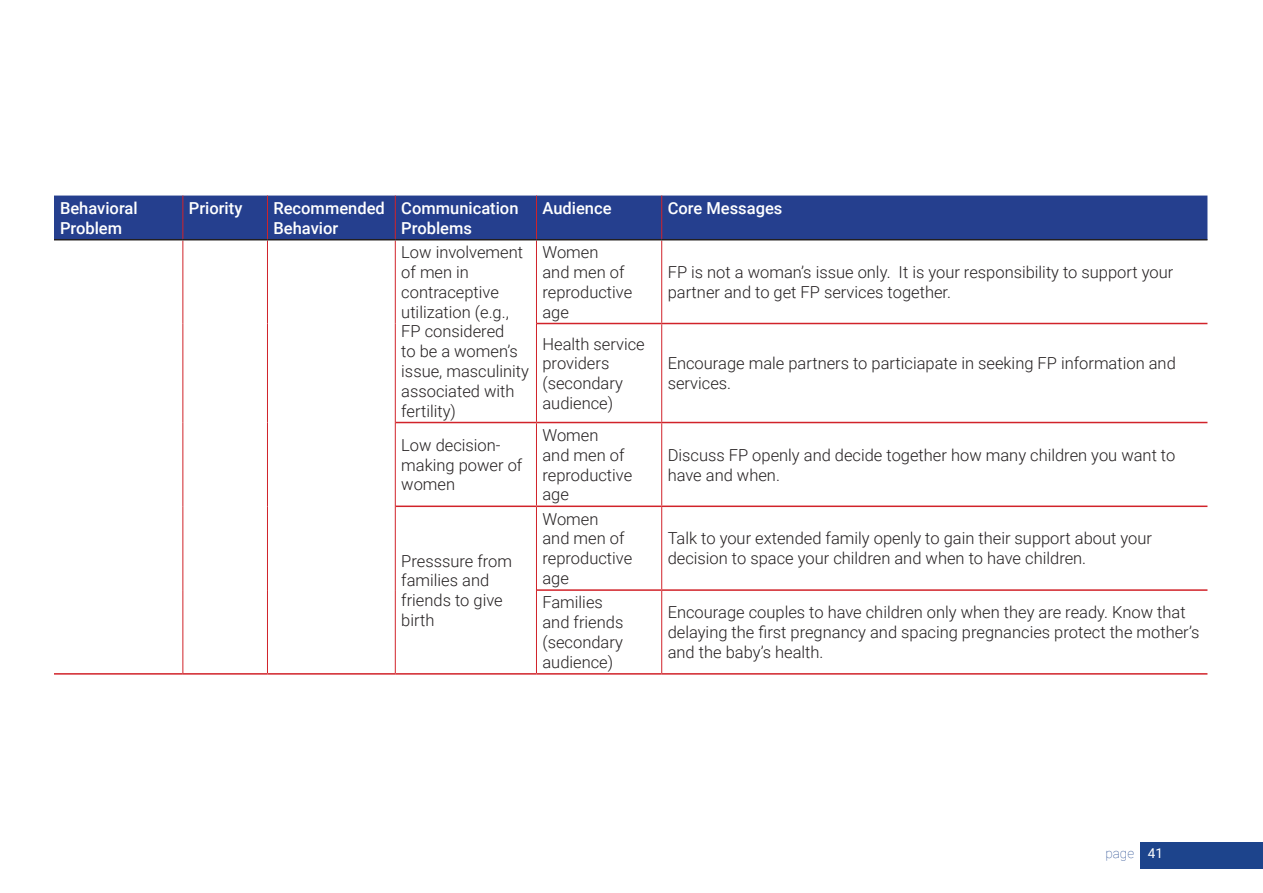
<style>
.page{position:relative;width:1263px;height:893px;background:#fff}
.page>*{position:absolute;margin:0;border:0;box-sizing:border-box;transform-origin:0 0}
.t1{font:300 16.5px/19.8px "Roboto";color:#231f20}
.t2{font:500 16.5px/19.8px "Roboto";color:#fff}
.t3{font:100 13.5px "Roboto";color:#1d448c}
.t4{font:13.5px "Roboto";color:#fff}
</style>
<div class="page">
<div style="left:1140px;top:842px;width:123px;height:26px;background:#1d448c"></div>
<div style="left:54px;top:196px;width:1153px;height:43px;background:#253f8e"></div>
<hr style="left:183px;top:196px;width:1px;height:43px;background:#d1232a">
<hr style="left:267px;top:196px;width:1px;height:43px;background:#d1232a">
<hr style="left:395px;top:196px;width:1px;height:43px;background:#d1232a">
<hr style="left:536px;top:196px;width:1px;height:43px;background:#d1232a">
<hr style="left:661px;top:196px;width:1px;height:43px;background:#d1232a">
<hr style="left:183px;top:240px;width:1px;height:83px;background:#d1232a">
<hr style="left:267px;top:240px;width:1px;height:83px;background:#d1232a">
<hr style="left:395px;top:240px;width:1px;height:83px;background:#d1232a">
<hr style="left:536px;top:240px;width:1px;height:83px;background:#d1232a">
<hr style="left:661px;top:240px;width:1px;height:83px;background:#d1232a">
<hr style="left:183px;top:323px;width:1px;height:99px;background:#d1232a">
<hr style="left:267px;top:323px;width:1px;height:99px;background:#d1232a">
<hr style="left:395px;top:323px;width:1px;height:99px;background:#d1232a">
<hr style="left:536px;top:323px;width:1px;height:99px;background:#d1232a">
<hr style="left:661px;top:324px;width:1px;height:98px;background:#d1232a">
<hr style="left:183px;top:422px;width:1px;height:84px;background:#d1232a">
<hr style="left:267px;top:422px;width:1px;height:84px;background:#d1232a">
<hr style="left:395px;top:422px;width:1px;height:84px;background:#d1232a">
<hr style="left:536px;top:423px;width:1px;height:83px;background:#d1232a">
<hr style="left:661px;top:423px;width:1px;height:83px;background:#d1232a">
<hr style="left:183px;top:506px;width:1px;height:84px;background:#d1232a">
<hr style="left:267px;top:506px;width:1px;height:84px;background:#d1232a">
<hr style="left:395px;top:506px;width:1px;height:84px;background:#d1232a">
<hr style="left:536px;top:507px;width:1px;height:83px;background:#d1232a">
<hr style="left:661px;top:507px;width:1px;height:82px;background:#d1232a">
<hr style="left:183px;top:590px;width:1px;height:83px;background:#d1232a">
<hr style="left:267px;top:590px;width:1px;height:83px;background:#d1232a">
<hr style="left:395px;top:590px;width:1px;height:83px;background:#d1232a">
<hr style="left:536px;top:590px;width:1px;height:83px;background:#d1232a">
<hr style="left:661px;top:591px;width:1px;height:82px;background:#d1232a">
<hr style="left:54px;top:239px;width:129px;height:1px;background:#231f20">
<hr style="left:183px;top:239px;width:84px;height:1px;background:#231f20">
<hr style="left:267px;top:239px;width:128px;height:1px;background:#231f20">
<hr style="left:395px;top:239px;width:141px;height:1px;background:#231f20">
<hr style="left:536px;top:239px;width:126px;height:1px;background:#231f20">
<hr style="left:662px;top:239px;width:545px;height:1px;background:#231f20">
<hr style="left:537px;top:323px;width:125px;height:1px;background:#d1232a">
<hr style="left:662px;top:323px;width:545px;height:1px;background:#d1232a">
<hr style="left:395px;top:422px;width:141px;height:1px;background:#d1232a">
<hr style="left:536px;top:422px;width:126px;height:1px;background:#d1232a">
<hr style="left:662px;top:422px;width:545px;height:1px;background:#d1232a">
<hr style="left:395px;top:506px;width:141px;height:1px;background:#d1232a">
<hr style="left:536px;top:506px;width:126px;height:1px;background:#d1232a">
<hr style="left:662px;top:506px;width:545px;height:1px;background:#d1232a">
<hr style="left:537px;top:589px;width:125px;height:2px;background:#d1232a">
<hr style="left:662px;top:589px;width:545px;height:2px;background:#d1232a">
<hr style="left:54px;top:673px;width:129px;height:2px;background:#d1232a">
<hr style="left:183px;top:673px;width:84px;height:2px;background:#d1232a">
<hr style="left:267px;top:673px;width:128px;height:2px;background:#d1232a">
<hr style="left:395px;top:673px;width:141px;height:2px;background:#d1232a">
<hr style="left:536px;top:673px;width:126px;height:2px;background:#d1232a">
<hr style="left:662px;top:673px;width:545px;height:2px;background:#d1232a">
<p class="t2" style="left:60px;top:198px;width:79px">Behavioral<br>Problem</p>
<p class="t2" style="left:189px;top:198px;width:55px">Priority</p>
<p class="t2" style="left:273px;top:198px;width:113px">Recommended<br>Behavior</p>
<p class="t2" style="left:401px;top:198px;width:119px">Communication<br>Problems</p>
<p class="t2" style="left:542px;top:198px;width:71px">Audience</p>
<p class="t2" style="left:668px;top:198px;width:116px">Core Messages</p>
<p class="t1" style="left:401px;top:242px;width:129px">Low involvement of men in contraceptive utilization (e.g.,<br>FP considered<br>to be a women’s issue, masculinity associated with fertility)</p>
<p class="t1" style="left:542px;top:242px;width:91px">Women<br>and men of reproductive age</p>
<p class="t1" style="left:668px;top:262px;width:507px">FP is not a woman’s issue only. It is your responsibility to support your partner and to get FP services together.</p>
<p class="t1" style="left:542px;top:333px;width:104px">Health service providers (secondary audience)</p>
<p class="t1" style="left:668px;top:353px;width:510px">Encourage male partners to particiapate in seeking FP information and services.</p>
<p class="t1" style="left:401px;top:434px;width:123px">Low decision&shy;making power of women</p>
<p class="t1" style="left:542px;top:424px;width:91px">Women<br>and men of reproductive age</p>
<p class="t1" style="left:668px;top:444px;width:509px">Discuss FP openly and decide together how many children you want to have and when.</p>
<p class="t1" style="left:401px;top:550px;width:112px">Presssure from families and friends to give birth</p>
<p class="t1" style="left:542px;top:508px;width:91px">Women<br>and men of reproductive age</p>
<p class="t1" style="left:668px;top:528px;width:486px">Talk to your extended family openly to gain their support about your decision to space your children and when to have children.</p>
<p class="t1" style="left:542px;top:592px;width:82px">Families and friends (secondary audience)</p>
<p class="t1" style="left:668px;top:602px;width:533px">Encourage couples to have children only when they are ready. Know that delaying the first pregnancy and spacing pregnancies protect the mother’s and the baby’s health.</p>
<p class="t3" style="left:1105px;top:844px;width:30px">page</p>
<p class="t4" style="left:1148px;top:844px;width:17px">41</p>
</div>
